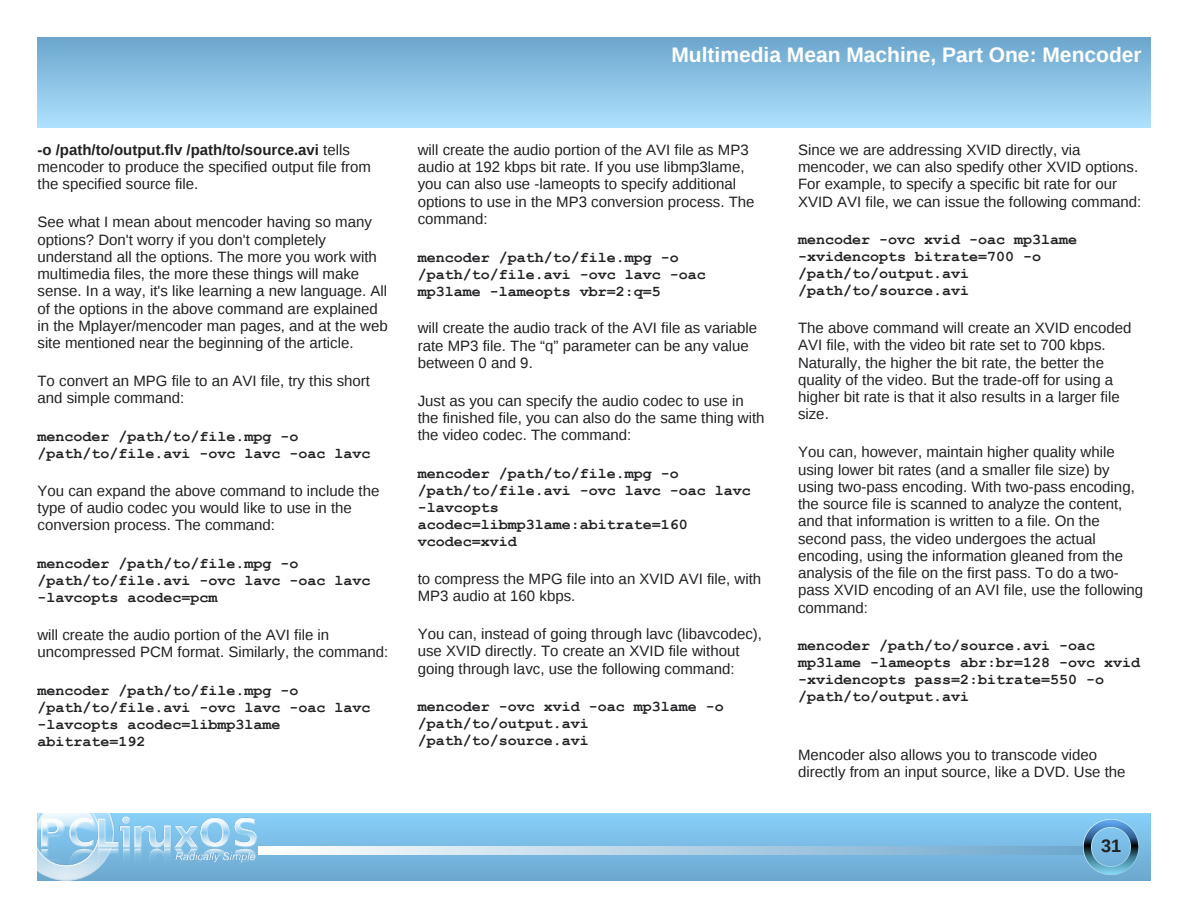
<style>
.page{position:relative;width:1188px;height:918px;background:#fff}
.page>*{position:absolute;margin:0;border:0;box-sizing:border-box;transform-origin:0 0}
.t1{font:700 21px "Liberation Sans";color:#fff}
.t2{font:700 18px "Liberation Sans";color:#212124}
.t3{font:15px/17.2px "Liberation Sans";color:#212124}
.t4{font:700 15px/17px "Courier New";color:#212124}
.s1{font-weight:700}
</style>
<div class="page">
<div style="left:38px;top:813px;width:1112px;height:67px;background:linear-gradient(to bottom,#87d0fa,#6da7ce)"></div>
<svg style="left:258px;top:846px;width:825px;height:9px;background:#b6d3e6"></svg>
<img style="left:1083px;top:819px;width:55px;height:55px">
<img style="left:38px;top:813px;width:218px;height:67px">
<div style="left:38px;top:38px;width:1112px;height:90px;background:linear-gradient(to bottom,#6ca6cd,#aee1fe)"></div>
<h1 class="t1" style="left:671px;top:42px;width:472px">Multimedia Mean Machine, Part One: Mencoder</h1>
<p class="t3" style="left:38px;top:141px;width:335px"><span class="s1">-o /path/to/output.flv /path/to/source.avi</span> tells mencoder to produce the specified output file from the specified source file.</p>
<p class="t3" style="left:38px;top:214px;width:352px">See what I mean about mencoder having so many options? Don't worry if you don't completely understand all the options. The more you work with multimedia files, the more these things will make sense. In a way, it's like learning a new language. All of the options in the above command are explained in the Mplayer/mencoder man pages, and at the web site mentioned near the beginning of the article.</p>
<p class="t3" style="left:38px;top:372px;width:334px">To convert an MPG file to an AVI file, try this short and simple command:</p>
<p class="t4" style="left:38px;top:427px;width:335px">mencoder /path/to/file.mpg -o /path/to/file.avi -ovc lavc -oac lavc</p>
<p class="t3" style="left:38px;top:482px;width:343px">You can expand the above command to include the type of audio codec you would like to use in the conversion process. The command:</p>
<p class="t4" style="left:38px;top:554px;width:335px">mencoder /path/to/file.mpg -o /path/to/file.avi -ovc lavc -oac lavc -lavcopts acodec=pcm</p>
<p class="t3" style="left:38px;top:626px;width:352px">will create the audio portion of the AVI file in uncompressed PCM format. Similarly, the command:</p>
<p class="t4" style="left:38px;top:681px;width:335px">mencoder /path/to/file.mpg -o /path/to/file.avi -ovc lavc -oac lavc -lavcopts acodec=libmp3lame abitrate=192</p>
<p class="t3" style="left:418px;top:141px;width:338px">will create the audio portion of the AVI file as MP3 audio at 192 kbps bit rate. If you use libmp3lame, you can also use -lameopts to specify additional options to use in the MP3 conversion process. The command:</p>
<p class="t4" style="left:418px;top:248px;width:290px">mencoder /path/to/file.mpg -o /path/to/file.avi -ovc lavc -oac mp3lame -lameopts vbr=2:q=5</p>
<p class="t3" style="left:418px;top:320px;width:341px">will create the audio track of the AVI file as variable rate MP3 file. The “q” parameter can be any value between 0 and 9.</p>
<p class="t3" style="left:418px;top:392px;width:348px">Just as you can specify the audio codec to use in the finished file, you can also do the same thing with the video codec. The command:</p>
<p class="t4" style="left:418px;top:464px;width:335px">mencoder /path/to/file.mpg -o /path/to/file.avi -ovc lavc -oac lavc -lavcopts acodec=libmp3lame:abitrate=160 vcodec=xvid</p>
<p class="t3" style="left:418px;top:570px;width:345px">to compress the MPG file into an XVID AVI file, with<br>MP3 audio at 160 kbps.</p>
<p class="t3" style="left:418px;top:625px;width:346px">You can, instead of going through lavc (libavcodec), use XVID directly. To create an XVID file without going through lavc, use the following command:</p>
<p class="t4" style="left:418px;top:698px;width:308px">mencoder -ovc xvid -oac mp3lame -o /path/to/output.avi /path/to/source.avi</p>
<p class="t3" style="left:798px;top:141px;width:345px">Since we are addressing XVID directly, via mencoder, we can also spedify other XVID options.<br>For example, to specify a specific bit rate for our XVID AVI file, we can issue the following command:</p>
<p class="t4" style="left:798px;top:231px;width:281px">mencoder -ovc xvid -oac mp3lame -xvidencopts bitrate=700 -o /path/to/output.avi /path/to/source.avi</p>
<p class="t3" style="left:798px;top:319px;width:335px">The above command will create an XVID encoded AVI file, with the video bit rate set to 700 kbps.<br>Naturally, the higher the bit rate, the better the quality of the video. But the trade-off for using a higher bit rate is that it also results in a larger file size.</p>
<p class="t3" style="left:798px;top:444px;width:347px">You can, however, maintain higher quality while using lower bit rates (and a smaller file size) by using two-pass encoding. With two-pass encoding, the source file is scanned to analyze the content, and that information is written to a file. On the second pass, the video undergoes the actual encoding, using the information gleaned from the analysis of the file on the first pass. To do a two&shy;pass XVID encoding of an AVI file, use the following command:</p>
<p class="t4" style="left:798px;top:637px;width:344px">mencoder /path/to/source.avi -oac mp3lame -lameopts abr:br=128 -ovc xvid -xvidencopts pass=2:bitrate=550 -o /path/to/output.avi</p>
<p class="t3" style="left:798px;top:746px;width:329px">Mencoder also allows you to transcode video directly from an input source, like a DVD. Use the</p>
<p class="t2" style="left:1101px;top:835px;width:22px">31</p>
</div>
